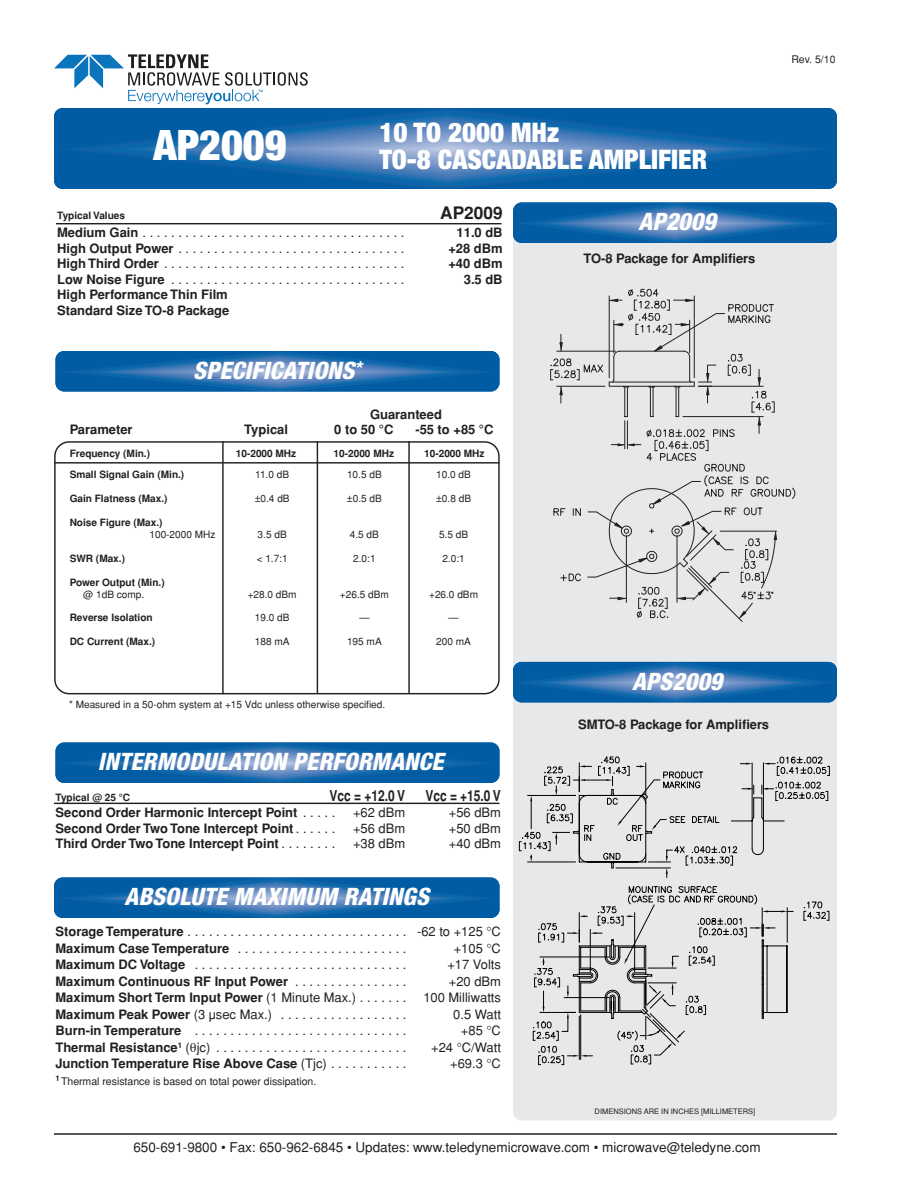
<style>
.page{position:relative;width:918px;height:1188px;background:#fff}
.page>*{position:absolute;margin:0;border:0;box-sizing:border-box;transform-origin:0 0}
.t1{font:900 condensed 42px "Helvetica Neue";color:#fff}
.t2{font:900 condensed 27px/27.3px "Helvetica Neue";color:#fff}
.t3{font:italic 800 condensed 24px "Helvetica Neue";letter-spacing:.005em;color:#fff}
.t4{font:700 17.25px "Helvetica";color:#231f20}
.t5{font:700 15px "Helvetica";color:#231f20;scale:.8 1}
.t6{font:13.5px "Helvetica";color:#231f20}
.t7{font:12.9px/16.5px "Helvetica";color:#231f20}
.t8{font:700 12.9px/15.6px "Helvetica";color:#231f20}
.t9{font:10.5px "Helvetica";color:#231f20}
.t10{font:10.05px "Helvetica";color:#231f20}
.t11{font:700 10.05px "Helvetica";color:#231f20}
.t12{font:7.5px "Helvetica";color:#231f20}
.s1{font-weight:700}
.s2{font-weight:400}
</style>
<div class="page">
<svg style="left:54px;top:108px;width:783px;height:81px;background:#206bad"></svg>
<hr style="left:54px;top:1133px;width:783px;height:2px;background:#231f20">
<div style="left:513px;top:202px;width:324px;height:918px;background:#e7e8e9;border-radius:9px"></div>
<svg style="left:513px;top:662px;width:324px;height:40px;background:#216cad"></svg>
<svg style="left:56px;top:351px;width:444px;height:41px;background:#226dae"></svg>
<svg style="left:56px;top:742px;width:444px;height:41px;background:#226dae"></svg>
<svg style="left:54px;top:878px;width:446px;height:40px;background:#216cad"></svg>
<svg style="left:513px;top:202px;width:324px;height:41px;background:#226dae"></svg>
<svg style="left:54px;top:54px;width:254px;height:50px"></svg>
<svg style="left:54px;top:441px;width:446px;height:253px"></svg>
<hr style="left:54px;top:462px;width:446px;height:2px;background:#231f20">
<hr style="left:222px;top:441px;width:2px;height:253px;background:#231f20">
<hr style="left:317px;top:441px;width:1px;height:252px;background:#231f20">
<hr style="left:408px;top:441px;width:2px;height:252px;background:#231f20">
<svg style="left:803px;top:901px;width:26px;height:20px"></svg>
<svg style="left:533px;top:886px;width:260px;height:179px"></svg>
<svg style="left:519px;top:756px;width:311px;height:122px"></svg>
<svg style="left:550px;top:289px;width:245px;height:333px"></svg>
<hr style="left:56px;top:223px;width:445px;height:1px;background:#231f20">
<hr style="left:54px;top:803px;width:446px;height:1px;background:#231f20">
<h1 class="t1" style="left:153px;top:130px;width:135px">AP2009</h1>
<h2 class="t2" style="left:380px;top:121px;width:329px">10 TO 2000 MHz<br>TO-8 CASCADABLE AMPLIFIER</h2>
<p class="t11" style="left:57px;top:210px;width:69px">Typical Values</p>
<h3 class="t4" style="left:440px;top:203px;width:64px">AP2009</h3>
<p class="t7" style="left:57px;top:224px;width:349px"><span class="s1">Medium Gain</span> . . . . . . . . . . . . . . . . . . . . . . . . . . . . . . . . . . . . .</p>
<p class="t8" style="left:457px;top:225px;width:48px">11.0 dB</p>
<p class="t7" style="left:57px;top:240px;width:349px"><span class="s1">High Output Power</span> . . . . . . . . . . . . . . . . . . . . . . . . . . . . . . . .</p>
<p class="t8" style="left:448px;top:240px;width:56px">+28 dBm</p>
<p class="t7" style="left:57px;top:255px;width:349px"><span class="s1">High Third Order</span> . . . . . . . . . . . . . . . . . . . . . . . . . . . . . . . . . .</p>
<p class="t8" style="left:448px;top:256px;width:56px">+40 dBm</p>
<p class="t7" style="left:57px;top:271px;width:349px"><span class="s1">Low Noise Figure</span> . . . . . . . . . . . . . . . . . . . . . . . . . . . . . . . . .</p>
<p class="t8" style="left:464px;top:271px;width:40px">3.5 dB</p>
<p class="t8" style="left:57px;top:287px;width:174px">High Performance Thin Film<br>Standard Size TO-8 Package</p>
<h3 class="t3" style="left:193px;top:361px;width:170px">SPECIFICATIONS<sup>*</sup></h3>
<p class="t8" style="left:370px;top:407px;width:73px">Guaranteed</p>
<p class="t8" style="left:70px;top:422px;width:64px">Parameter</p>
<p class="t8" style="left:244px;top:422px;width:45px">Typical</p>
<p class="t8" style="left:334px;top:422px;width:61px">0 to 50 °C</p>
<p class="t8" style="left:415px;top:422px;width:80px">-55 to +85 °C</p>
<p class="t11" style="left:70px;top:448px;width:82px">Frequency (Min.)</p>
<p class="t11" style="left:236px;top:448px;width:62px">10-2000 MHz</p>
<p class="t11" style="left:334px;top:448px;width:62px">10-2000 MHz</p>
<p class="t11" style="left:424px;top:448px;width:62px">10-2000 MHz</p>
<p class="t11" style="left:70px;top:468px;width:116px">Small Signal Gain (Min.)</p>
<p class="t10" style="left:255px;top:468px;width:35px">11.0 dB</p>
<p class="t10" style="left:347px;top:468px;width:36px">10.5 dB</p>
<p class="t10" style="left:436px;top:468px;width:36px">10.0 dB</p>
<p class="t11" style="left:70px;top:492px;width:99px">Gain Flatness (Max.)</p>
<p class="t10" style="left:255px;top:492px;width:36px">±0.4 dB</p>
<p class="t10" style="left:347px;top:492px;width:36px">±0.5 dB</p>
<p class="t10" style="left:436px;top:492px;width:36px">±0.8 dB</p>
<p class="t11" style="left:70px;top:517px;width:94px">Noise Figure (Max.)</p>
<p class="t10" style="left:149px;top:529px;width:68px">100-2000 MHz</p>
<p class="t10" style="left:258px;top:529px;width:31px">3.5 dB</p>
<p class="t10" style="left:350px;top:529px;width:31px">4.5 dB</p>
<p class="t10" style="left:439px;top:529px;width:31px">5.5 dB</p>
<p class="t11" style="left:70px;top:553px;width:57px">SWR (Max.)</p>
<p class="t10" style="left:257px;top:553px;width:33px">&lt; 1.7:1</p>
<p class="t10" style="left:353px;top:553px;width:24px">2.0:1</p>
<p class="t10" style="left:442px;top:553px;width:24px">2.0:1</p>
<p class="t11" style="left:70px;top:577px;width:97px">Power Output (Min.)</p>
<p class="t10" style="left:83px;top:589px;width:63px">@ 1dB comp.</p>
<p class="t10" style="left:248px;top:589px;width:50px">+28.0 dBm</p>
<p class="t10" style="left:340px;top:589px;width:50px">+26.5 dBm</p>
<p class="t10" style="left:429px;top:589px;width:50px">+26.0 dBm</p>
<p class="t11" style="left:70px;top:612px;width:85px">Reverse Isolation</p>
<p class="t10" style="left:255px;top:612px;width:36px">19.0 dB</p>
<p class="t10" style="left:359px;top:612px;width:12px">—</p>
<p class="t10" style="left:449px;top:612px;width:12px">—</p>
<p class="t11" style="left:70px;top:636px;width:87px">DC Current (Max.)</p>
<p class="t10" style="left:255px;top:636px;width:36px">188 mA</p>
<p class="t10" style="left:347px;top:636px;width:36px">195 mA</p>
<p class="t10" style="left:436px;top:636px;width:36px">200 mA</p>
<p class="t10" style="left:69px;top:699px;width:318px">* Measured in a 50-ohm system at +15 Vdc unless otherwise specified.</p>
<h3 class="t3" style="left:98px;top:753px;width:347px">INTERMODULATION PERFORMANCE</h3>
<p class="t11" style="left:56px;top:791px;width:76px">Typical @ 25 °C</p>
<p class="t5" style="left:330px;top:787px;width:96px">Vcc = +12.0 V</p>
<p class="t5" style="left:425px;top:787px;width:96px">Vcc = +15.0 V</p>
<p class="t8" style="left:56px;top:805px;width:281px">Second Order Harmonic Intercept Point <span class="s2">. . . . .</span></p>
<p class="t7" style="left:353px;top:805px;width:54px">+62 dBm</p>
<p class="t7" style="left:449px;top:805px;width:54px">+56 dBm</p>
<p class="t8" style="left:56px;top:821px;width:281px">Second Order Two Tone Intercept Point <span class="s2">. . . . . .</span></p>
<p class="t7" style="left:353px;top:820px;width:54px">+56 dBm</p>
<p class="t7" style="left:449px;top:820px;width:54px">+50 dBm</p>
<p class="t8" style="left:56px;top:836px;width:281px">Third Order Two Tone Intercept Point <span class="s2">. . . . . . . .</span></p>
<p class="t7" style="left:353px;top:836px;width:54px">+38 dBm</p>
<p class="t7" style="left:449px;top:836px;width:54px">+40 dBm</p>
<h3 class="t3" style="left:124px;top:888px;width:306px">ABSOLUTE MAXIMUM RATINGS</h3>
<p class="t7" style="left:56px;top:924px;width:447px"><span class="s1">Storage Temperature</span> . . . . . . . . . . . . . . . . . . . . . . . . . . . . . . . -62 to +125 °C<br><span class="s1">Maximum Case Temperature</span> . . . . . . . . . . . . . . . . . . . . . . . .</p>
<p class="t7" style="left:454px;top:940px;width:49px">+105 °C</p>
<p class="t7" style="left:56px;top:957px;width:353px"><span class="s1">Maximum DC Voltage</span> . . . . . . . . . . . . . . . . . . . . . . . . . . . . . .</p>
<p class="t7" style="left:447px;top:957px;width:55px">+17 Volts</p>
<p class="t8" style="left:56px;top:974px;width:353px">Maximum Continuous RF Input Power <span class="s2">. . . . . . . . . . . . . . . .</span></p>
<p class="t7" style="left:449px;top:973px;width:54px">+20 dBm</p>
<p class="t8" style="left:56px;top:990px;width:353px">Maximum Short Term Input Power <span class="s2">(1 Minute Max.) . . . . . . .</span></p>
<p class="t7" style="left:423px;top:990px;width:79px">100 Milliwatts</p>
<p class="t7" style="left:56px;top:1006px;width:353px"><span class="s1">Maximum Peak Power</span> (3 µsec Max.) . . . . . . . . . . . . . . . . . .</p>
<p class="t7" style="left:453px;top:1006px;width:49px">0.5 Watt</p>
<p class="t7" style="left:56px;top:1023px;width:353px"><span class="s1">Burn-in Temperature</span> . . . . . . . . . . . . . . . . . . . . . . . . . . . . . .</p>
<p class="t7" style="left:461px;top:1023px;width:42px">+85 °C</p>
<p class="t7" style="left:56px;top:1039px;width:353px"><span class="s1">Thermal Resistance</span><sup>1</sup> ( jc) . . . . . . . . . . . . . . . . . . . . . . . . . . .</p>
<p class="t7" style="left:431px;top:1039px;width:71px">+24 °C/Watt</p>
<p class="t8" style="left:56px;top:1056px;width:353px">Junction Temperature Rise Above Case <span class="s2">(Tjc) . . . . . . . . . . .</span></p>
<p class="t7" style="left:450px;top:1056px;width:52px">+69.3 °C</p>
<p class="t9" style="left:56px;top:1075px;width:262px"><sup>1</sup> Thermal resistance is based on total power dissipation.</p>
<h3 class="t3" style="left:638px;top:213px;width:79px">AP2009</h3>
<p class="t8" style="left:584px;top:251px;width:173px">TO-8 Package for Amplifiers</p>
<h3 class="t3" style="left:632px;top:673px;width:92px">APS2009</h3>
<p class="t8" style="left:578px;top:717px;width:193px">SMTO-8 Package for Amplifiers</p>
<p class="t12" style="left:595px;top:1107px;width:162px">DIMENSIONS ARE IN INCHES [MILLIMETERS]</p>
<p class="t6" style="left:133px;top:1139px;width:629px">650-691-9800 • Fax: 650-962-6845 • Updates: www.teledynemicrowave.com • microwave@teledyne.com</p>
<p class="t9" style="left:791px;top:53px;width:46px">Rev. 5/10</p>
</div>
